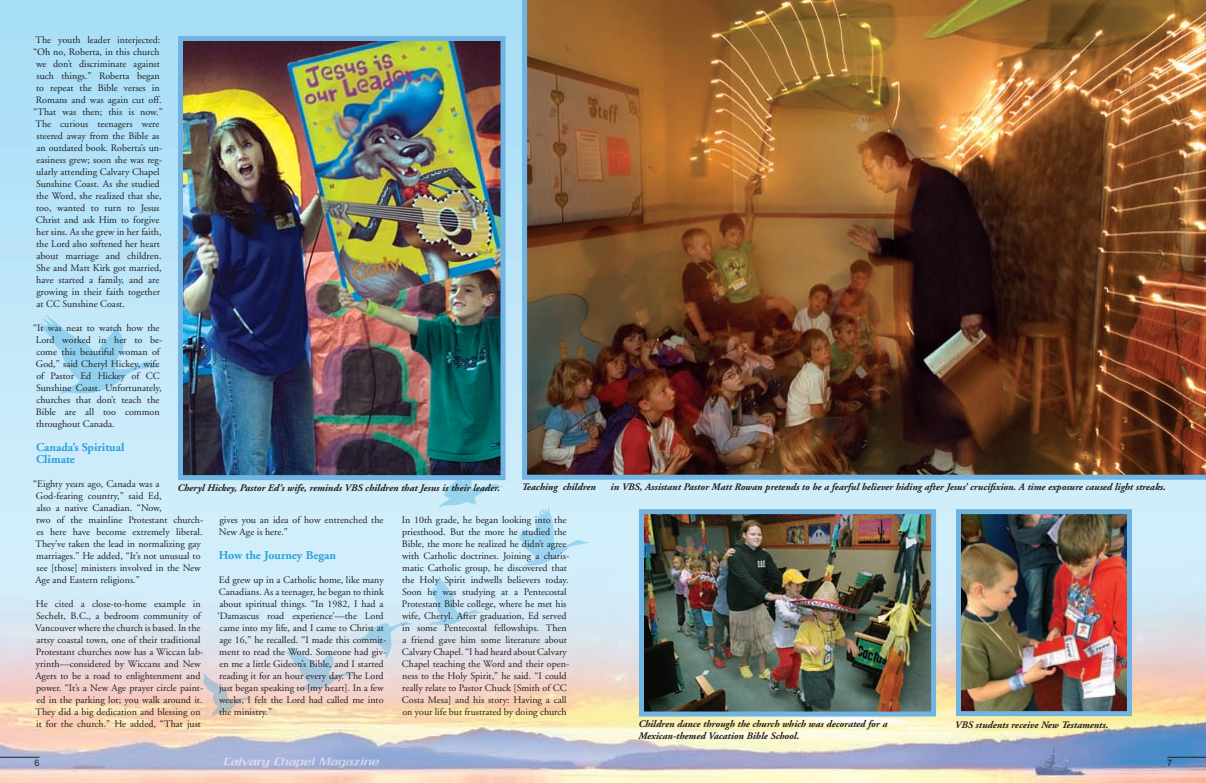
<style>
.page{position:relative;width:1206px;height:783px;background:#fff}
.page>*{position:absolute;margin:0;border:0;box-sizing:border-box;transform-origin:0 0}
.t1{font:700 12px/12px "Adobe Garamond";color:#2aa2db}
.t2{font:10px/12px "Adobe Garamond";color:#231f20}
.t3{font:italic 700 10px/12px "Adobe Garamond";color:#231f20}
.t4{font:9px "Arial";color:#231f20}
</style>
<div class="page">
<img style="left:0;top:0;width:1206px;height:783px">
<svg style="left:224px;top:758px;width:155px;height:10px;background:#afbbdb"></svg>
<hr style="left:0;top:757px;width:39px;height:1px;background:#231f20">
<svg style="left:39px;top:314px;width:122px;height:80px;background:#b2e0f6"></svg>
<svg style="left:429px;top:576px;width:53px;height:50px;background:#c1e3f3"></svg>
<svg style="left:517px;top:506px;width:72px;height:62px;background:#c0e5f7"></svg>
<svg style="left:284px;top:622px;width:128px;height:69px;background:#d6dce4"></svg>
<svg style="left:438px;top:480px;width:67px;height:28px;background:#b9e2f5"></svg>
<svg style="left:202px;top:673px;width:50px;height:44px;background:#e1cdc5"></svg>
<hr style="left:1167px;top:757px;width:39px;height:1px;background:#231f20">
<img style="left:522px;top:0;width:684px;height:480px">
<img style="left:962px;top:515px;width:164px;height:195px">
<div style="left:956px;top:509px;width:176px;height:207px;border:5px solid #6fb4e3"></div>
<img style="left:645px;top:515px;width:285px;height:196px">
<div style="left:639px;top:509px;width:297px;height:208px;border:5px solid #6fb4e3"></div>
<img style="left:184px;top:42px;width:316px;height:432px">
<div style="left:178px;top:36px;width:328px;height:444px;border:5px solid #6fb4e3"></div>
<p class="t2" style="left:35px;top:34px;width:127px">The youth leader interjected:</p>
<p class="t2" style="left:33px;top:46px;width:128px">“Oh no, Roberta, in this church</p>
<p class="t2" style="left:36px;top:58px;width:125px">we don’t discriminate against</p>
<p class="t2" style="left:37px;top:70px;width:125px">such things.” Roberta began</p>
<p class="t2" style="left:36px;top:82px;width:125px">to repeat the Bible verses in</p>
<p class="t2" style="left:36px;top:94px;width:127px">Romans and was again cut off.</p>
<p class="t2" style="left:33px;top:106px;width:131px">“That was then; this is now.”</p>
<p class="t2" style="left:35px;top:118px;width:126px">The curious teenagers were</p>
<p class="t2" style="left:37px;top:130px;width:125px">steered away from the Bible as</p>
<p class="t2" style="left:36px;top:142px;width:127px">an outdated book. Roberta’s un-</p>
<p class="t2" style="left:36px;top:154px;width:127px">easiness grew; soon she was reg-</p>
<p class="t2" style="left:36px;top:166px;width:125px">ularly attending Calvary Chapel</p>
<p class="t2" style="left:36px;top:178px;width:125px">Sunshine Coast. As she studied</p>
<p class="t2" style="left:36px;top:190px;width:127px">the Word, she realized that she,</p>
<p class="t2" style="left:36px;top:202px;width:125px">too, wanted to turn to Jesus</p>
<p class="t2" style="left:36px;top:214px;width:125px">Christ and ask Him to forgive</p>
<p class="t2" style="left:36px;top:226px;width:127px">her sins. As she grew in her faith,</p>
<p class="t2" style="left:36px;top:238px;width:125px">the Lord also softened her heart</p>
<p class="t2" style="left:36px;top:250px;width:127px">about marriage and children.</p>
<p class="t2" style="left:36px;top:262px;width:127px">She and Matt Kirk got married,</p>
<p class="t2" style="left:36px;top:274px;width:125px">have started a family, and are</p>
<p class="t2" style="left:36px;top:286px;width:125px">growing in their faith together</p>
<p class="t2" style="left:36px;top:298px;width:90px">at CC Sunshine Coast.</p>
<p class="t2" style="left:33px;top:322px;width:130px">“It was neat to watch how the<br>Lord worked in her to be&shy;come this beautiful woman of<br>God,” said Cheryl Hickey, wife of Pastor Ed Hickey of CC<br>Sunshine Coast. Unfortunately, churches that don’t teach the<br>Bible are all too common throughout Canada.</p>
<p class="t1" style="left:36px;top:441px;width:90px">Canada’s Spiritual<br>Climate</p>
<p class="t2" style="left:33px;top:478px;width:171px">“Eighty years ago, Canada was a God-fearing country,” said Ed,<br>also a native Canadian. “Now,<br>two of the mainline Protestant church&shy;es here have become extremely liberal.<br>They’ve taken the lead in normalizing gay marriages.” He added, “It’s not unusual to see [those] ministers involved in the New Age and Eastern religions.”</p>
<p class="t2" style="left:35px;top:598px;width:169px">He cited a close-to-home example in Sechelt, B.C., a bedroom community of Vancouver where the church is based. In the artsy coastal town, one of their traditional Protestant churches now has a Wiccan lab&shy;yrinth—considered by Wiccans and New Agers to be a road to enlightenment and power. “It’s a New Age prayer circle paint&shy;ed in the parking lot; you walk around it.<br>They did a big dedication and blessing on it for the church.” He added, “That just</p>
<p class="t3" style="left:177px;top:482px;width:324px">Cheryl Hickey, Pastor Ed’s wife, reminds VBS children that Jesus is their leader.</p>
<p class="t3" style="left:522px;top:482px;width:76px">Teaching children</p>
<p class="t3" style="left:611px;top:482px;width:557px">in VBS, Assistant Pastor Matt Rowan pretends to be a fearful believer hiding after Jesus’ crucifixion. A time exposure caused light streaks.</p>
<p class="t2" style="left:402px;top:514px;width:169px">In 10th grade, he began looking into the priesthood. But the more he studied the Bible, the more he realized he didn’t agree with Catholic doctrines. Joining a charis&shy;matic Catholic group, he discovered that the Holy Spirit indwells believers today.<br>Soon he was studying at a Pentecostal Protestant Bible college, where he met his wife, Cheryl. After graduation, Ed served in some Pentecostal fellowships. Then a friend gave him some literature about Calvary Chapel. “I had heard about Calvary Chapel teaching the Word and their open&shy;ness to the Holy Spirit,” he said. “I could really relate to Pastor Chuck [Smith of CC Costa Mesa] and his story: Having a call on your life but frustrated by doing church</p>
<p class="t2" style="left:219px;top:514px;width:166px">gives you an idea of how entrenched the<br>New Age is here.”</p>
<p class="t1" style="left:219px;top:549px;width:119px">How the Journey Began</p>
<p class="t2" style="left:217px;top:574px;width:170px">Ed grew up in a Catholic home, like many Canadians. As a teenager, he began to think about spiritual things. “In 1982, I had a ‘Damascus road experience’—the Lord came into my life, and I came to Christ at age 16,” he recalled. “I made this commit&shy;ment to read the Word. Someone had giv&shy;en me a little Gideon’s Bible, and I started reading it for an hour every day. The Lord just began speaking to [my heart]. In a few weeks, I felt the Lord had called me into the ministry.”</p>
<p class="t3" style="left:638px;top:718px;width:251px">Children dance through the church which was decorated for a<br>Mexican-themed Vacation Bible School.</p>
<p class="t3" style="left:955px;top:719px;width:155px">VBS students receive New Testaments.</p>
<p class="t4" style="left:34px;top:756px;width:7px">6</p>
<p class="t4" style="left:1167px;top:756px;width:7px">7</p>
</div>
